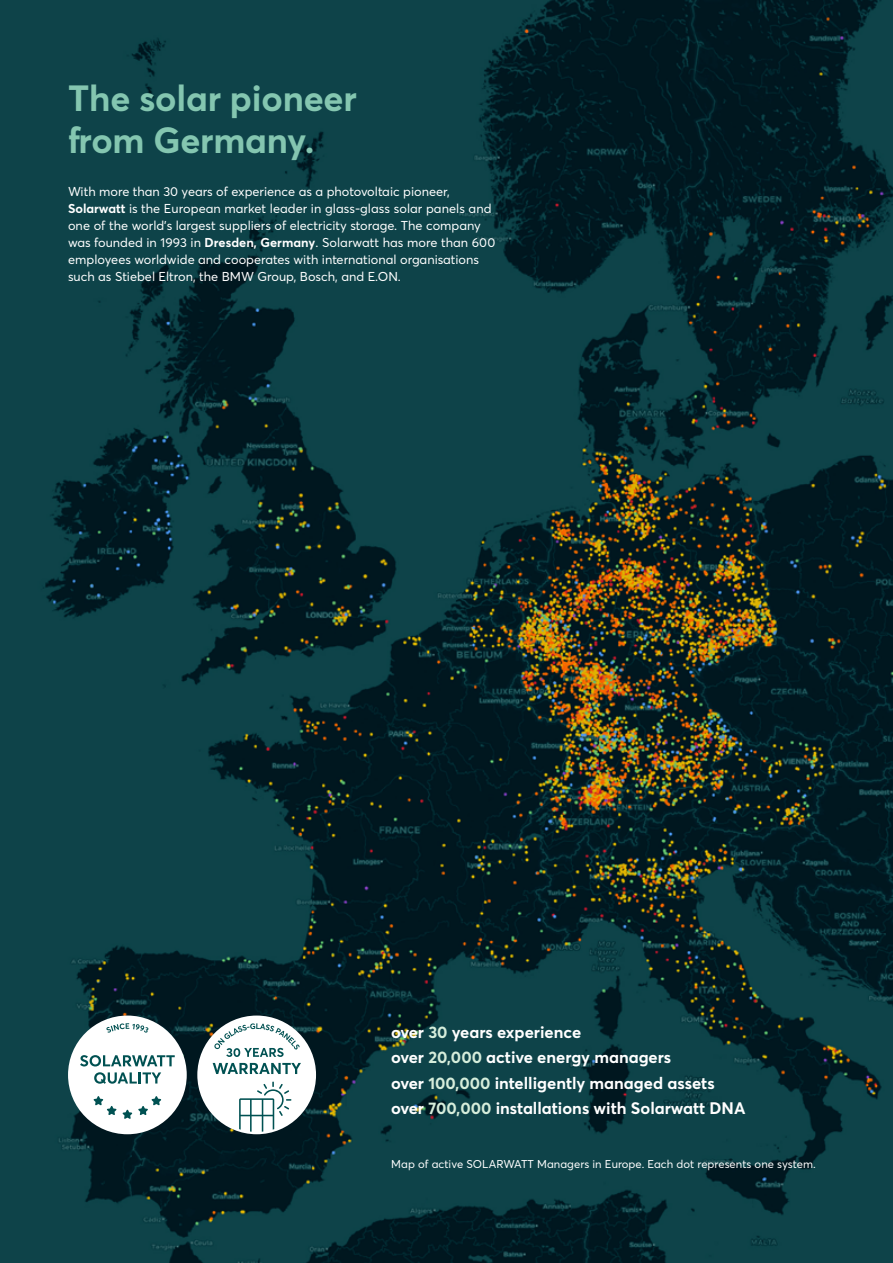
<style>
.page{position:relative;width:893px;height:1263px;background:#fff}
.page>*{position:absolute;margin:0;border:0;box-sizing:border-box;transform-origin:0 0}
.t1{font:700 36px/42.5px "Averta";letter-spacing:-.005em;color:#84c6b0}
.t2{font:700 16.5px/25.5px "Averta";color:#fff}
.t3{font:12.75px/17px "Averta";color:#fff}
.t4{font:11.25px "Averta";letter-spacing:.005em;color:#fff}
.s1{font-weight:700}
.s2{color:#d6eddb}
</style>
<div class="page">
<img style="left:0;top:0;width:893px;height:1263px">
<div style="left:197px;top:1015px;width:119px;height:119px;background:#fff;border-radius:50%"></div>
<svg style="left:213px;top:1063px;width:88px;height:11px"></svg>
<svg style="left:214px;top:1023px;width:86px;height:34px"></svg>
<svg style="left:239px;top:1081px;width:52px;height:51px"></svg>
<div style="left:68px;top:1015px;width:119px;height:119px;background:#fff;border-radius:50%"></div>
<svg style="left:106px;top:1023px;width:43px;height:10px"></svg>
<svg style="left:80px;top:1055px;width:95px;height:11px"></svg>
<svg style="left:94px;top:1072px;width:67px;height:12px"></svg>
<svg style="left:123px;top:1109px;width:9px;height:10px"></svg>
<svg style="left:138px;top:1096px;width:23px;height:19px"></svg>
<svg style="left:94px;top:1096px;width:22px;height:19px"></svg>
<h1 class="t1" style="left:68px;top:75px;width:290px">The solar pioneer from Germany.</h1>
<p class="t3" style="left:68px;top:182px;width:429px">With more than 30 years of experience as a photovoltaic pioneer, <span class="s1">Solarwatt</span> is the European market leader in glass-glass solar panels and one of the world's largest suppliers of electricity storage. The company was founded in 1993 in <span class="s1">Dresden, Germany</span>. Solarwatt has more than 600 employees worldwide and cooperates with international organisations such as Stiebel Eltron, the BMW Group, Bosch, and E.ON.</p>
<p class="t2" style="left:391px;top:1018px;width:356px">over <span class="s2">30</span> years experience<br>over <span class="s2">20,000</span> active energy managers<br>over <span class="s2">100,000</span> intelligently managed assets over <span class="s2">700,000</span> installations with Solarwatt DNA</p>
<p class="t4" style="left:391px;top:1156px;width:426px">Map of active SOLARWATT Managers in Europe. Each dot represents one system.</p>
</div>
